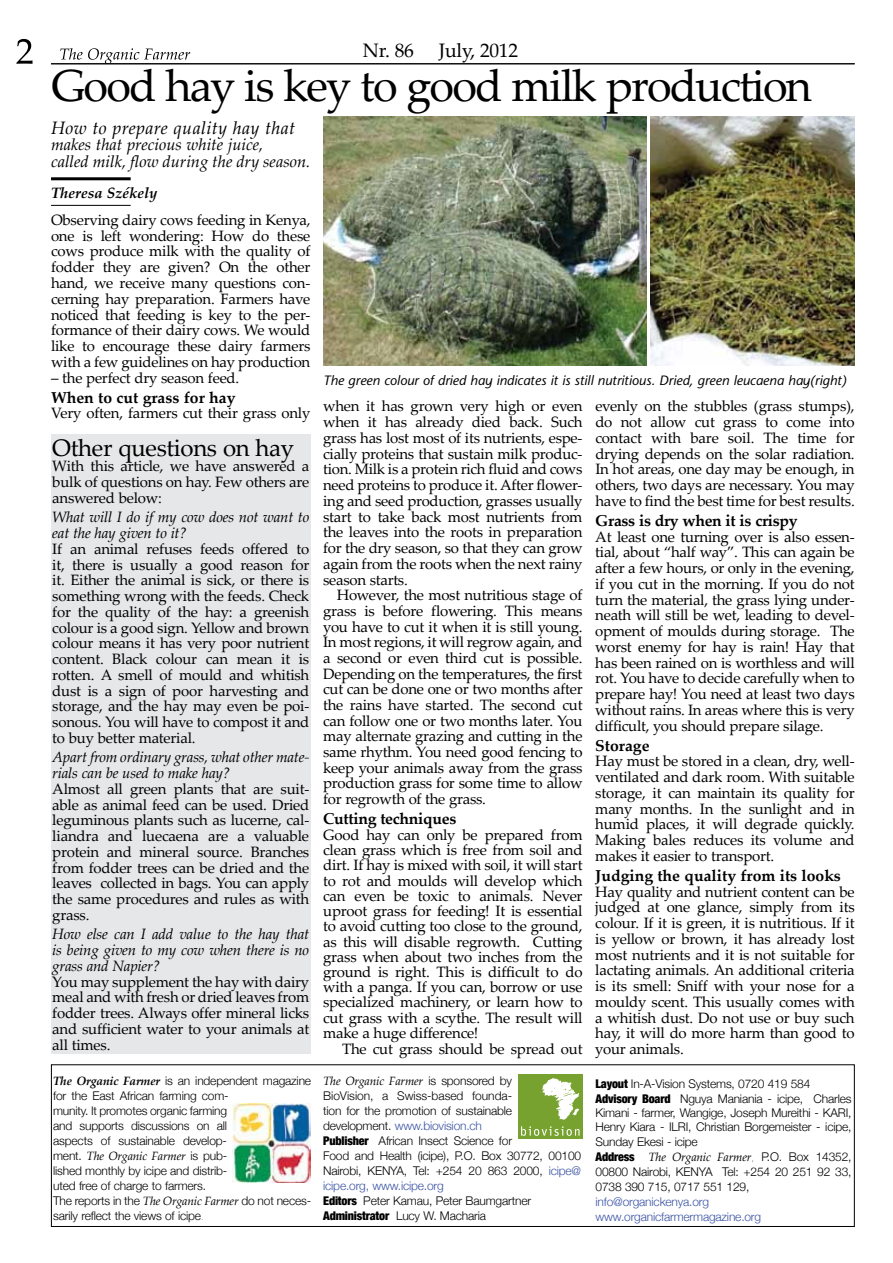
<style>
.page{position:relative;width:893px;height:1263px;background:#fff}
.page>*{position:absolute;margin:0;border:0;box-sizing:border-box;transform-origin:0 0}
.t1{font:45px "Palatino Linotype";letter-spacing:-.04em;color:#000}
.t2{font:24px "Palatino Linotype";letter-spacing:-.015em;color:#000}
.t3{font:19.5px "Palatino Linotype";letter-spacing:-.015em;color:#000}
.t4{font:italic 18px "Palatino Linotype";letter-spacing:.02em;color:#000}
.t5{font:italic 16.5px/16.5px "Palatino Linotype";color:#000}
.t6{font:700 15.75px "Palatino Linotype";color:#000}
.t7{font:700 15.75px "Palatino Linotype";letter-spacing:-.02em;color:#000}
.t8{font:15px/15.8px "Palatino Linotype";letter-spacing:-.015em;color:#000;text-align:justify}
.t9{font:italic 15px/15.8px "Palatino Linotype";letter-spacing:-.015em;color:#000}
.t10{font:italic 700 15px "Palatino Linotype";color:#000}
.t11{font:italic 500 13.5px "Ruim Stone Sans";color:#000}
.t12{font:300 12px/15px "Helvetica Neue";letter-spacing:-.015em;color:#000}
.t13{font:italic 12px "Palatino Linotype";letter-spacing:-.015em;color:#000}
.t14{font:300 12px/15px "Helvetica Neue";letter-spacing:-.015em;color:#3952a3}
.s1{font-family:"Palatino Linotype";font-weight:700;font-style:italic}
.s2{font-family:"Helvetica Neue";font-weight:300;font-style:normal}
.s3{font-family:"Palatino Linotype";font-weight:400;font-style:italic}
.s4{font-weight:200}
.s5{color:#3952a3}
.s6{font-weight:900;font-stretch:condensed}
.s7{font-family:"Helvetica Neue";font-weight:900;font-style:normal;font-stretch:condensed}
.s8{font-family:"Helvetica Neue";font-weight:200;font-style:normal}
</style>
<div class="page">
<hr style="left:51px;top:64px;width:804px;height:1px;background:#000">
<svg style="left:16px;top:39px;width:17px;height:25px"></svg>
<svg style="left:60px;top:48px;width:130px;height:16px"></svg>
<img style="left:232px;top:1104px;width:78px;height:78px">
<hr style="left:51px;top:177px;width:80px;height:3px;background:#000">
<hr style="left:51px;top:205px;width:80px;height:1px;background:#000">
<div style="left:518px;top:1074px;width:65px;height:64px;background:#78a22f"></div>
<svg style="left:521px;top:1126px;width:59px;height:10px"></svg>
<img style="left:542px;top:1077px;width:37px;height:43px">
<div style="left:51px;top:1064px;width:804px;height:163px;border:1px solid #000"></div>
<div style="left:51px;top:434px;width:259px;height:619px;background:#e6e7e8"></div>
<img style="left:323px;top:117px;width:323px;height:249px">
<img style="left:650px;top:117px;width:205px;height:249px">
<h3 class="t3" style="left:363px;top:37px;width:53px">Nr. 86</h3>
<h3 class="t3" style="left:439px;top:37px;width:81px">July, 2012</h3>
<h1 class="t1" style="left:51px;top:54px;width:763px">Good hay is key to good milk production</h1>
<p class="t4" style="left:51px;top:115px;width:246px">How to prepare quality hay that</p>
<p class="t5" style="left:51px;top:136px;width:261px">makes that precious white juice,<br>called milk, flow during the dry season.</p>
<p class="t10" style="left:51px;top:182px;width:108px">Theresa Székely</p>
<p class="t8" style="left:51px;top:211px;width:261px">Observing dairy cows feeding in Kenya, one is left wondering: How do these cows produce milk with the quality of fodder they are given? On the other hand, we receive many questions con&shy;cerning hay preparation. Farmers have noticed that feeding is key to the per&shy;formance of their dairy cows. We would like to encourage these dairy farmers with a few guidelines on hay production</p>
<p class="t8" style="left:51px;top:369px;width:190px">– the perfect dry season feed.</p>
<p class="t6" style="left:51px;top:386px;width:186px">When to cut grass for hay</p>
<p class="t8" style="left:51px;top:405px;width:261px">Very often, farmers cut their grass only</p>
<p class="t8" style="left:323px;top:398px;width:261px">when it has grown very high or even when it has already died back. Such grass has lost most of its nutrients, espe&shy;cially proteins that sustain milk produc&shy;tion. Milk is a protein rich fluid and cows need proteins to produce it. After flower&shy;ing and seed production, grasses usually start to take back most nutrients from the leaves into the roots in preparation for the dry season, so that they can grow again from the roots when the next rainy season starts.</p>
<p class="t8" style="left:323px;top:587px;width:261px;text-indent:14px">However, the most nutritious stage of grass is before flowering. This means you have to cut it when it is still young.<br>In most regions, it will regrow again, and a second or even third cut is possible.<br>Depending on the temperatures, the first cut can be done one or two months after the rains have started. The second cut can follow one or two months later. You may alternate grazing and cutting in the same rhythm. You need good fencing to keep your animals away from the grass production grass for some time to allow for regrowth of the grass.</p>
<p class="t7" style="left:323px;top:808px;width:135px">Cutting techniques</p>
<p class="t8" style="left:323px;top:827px;width:261px;line-height:15.3px">Good hay can only be prepared from clean grass which is free from soil and dirt. If hay is mixed with soil, it will start to rot and moulds will develop which can even be toxic to animals. Never uproot grass for feeding! It is essential to avoid cutting too close to the ground, as this will disable regrowth. Cutting grass when about two inches from the ground is right. This is difficult to do with a panga. If you can, borrow or use specialized machinery, or learn how to cut grass with a scythe. The result will make a huge difference!</p>
<p class="t8" style="left:342px;top:1041px;width:242px">The cut grass should be spread out</p>
<p class="t11" style="left:323px;top:372px;width:525px">The green colour of dried hay indicates it is still nutritious. Dried, green leucaena hay(right)</p>
<p class="t8" style="left:595px;top:398px;width:261px">evenly on the stubbles (grass stumps), do not allow cut grass to come into contact with bare soil. The time for drying depends on the solar radiation.<br>In hot areas, one day may be enough, in others, two days are necessary. You may have to find the best time for best results.</p>
<p class="t7" style="left:595px;top:509px;width:204px">Grass is dry when it is crispy</p>
<p class="t8" style="left:595px;top:528px;width:261px">At least one turning over is also essen&shy;tial, about “half way”. This can again be after a few hours, or only in the evening, if you cut in the morning. If you do not turn the material, the grass lying under&shy;neath will still be wet, leading to devel&shy;opment of moulds during storage. The worst enemy for hay is rain! Hay that has been rained on is worthless and will rot. You have to decide carefully when to prepare hay! You need at least two days without rains. In areas where this is very difficult, you should prepare silage.</p>
<p class="t6" style="left:595px;top:734px;width:56px">Storage</p>
<p class="t8" style="left:595px;top:753px;width:261px">Hay must be stored in a clean, dry, well&shy;ventilated and dark room. With suitable storage, it can maintain its quality for many months. In the sunlight and in humid places, it will degrade quickly.<br>Making bales reduces its volume and makes it easier to transport.</p>
<p class="t6" style="left:595px;top:864px;width:247px">Judging the quality from its looks</p>
<p class="t8" style="left:595px;top:883px;width:261px">Hay quality and nutrient content can be judged at one glance, simply from its colour. If it is green, it is nutritious. If it is yellow or brown, it has already lost most nutrients and it is not suitable for lactating animals. An additional criteria is its smell: Sniff with your nose for a mouldy scent. This usually comes with a whitish dust. Do not use or buy such hay, it will do more harm than good to your animals.</p>
<h2 class="t2" style="left:52px;top:430px;width:243px">Other questions on hay</h2>
<p class="t8" style="left:52px;top:458px;width:259px">With this article, we have answered a bulk of questions on hay. Few others are answered below:</p>
<p class="t9" style="left:52px;top:509px;width:259px">What will I do if my cow does not want to eat the hay given to it?</p>
<p class="t8" style="left:52px;top:540px;width:259px">If an animal refuses feeds offered to it, there is usually a good reason for it. Either the animal is sick, or there is something wrong with the feeds. Check for the quality of the hay: a greenish colour is a good sign. Yellow and brown colour means it has very poor nutrient content. Black colour can mean it is rotten. A smell of mould and whitish dust is a sign of poor harvesting and storage, and the hay may even be poi&shy;sonous. You will have to compost it and to buy better material.</p>
<p class="t9" style="left:52px;top:749px;width:259px">Apart from ordinary grass, what other mate&shy;rials can be used to make hay?</p>
<p class="t8" style="left:52px;top:780px;width:259px">Almost all green plants that are suit&shy;able as animal feed can be used. Dried leguminous plants such as lucerne, cal&shy;liandra and luecaena are a valuable protein and mineral source. Branches from fodder trees can be dried and the leaves collected in bags. You can apply the same procedures and rules as with grass.</p>
<p class="t9" style="left:52px;top:926px;width:258px;text-align:justify">How else can I add value to the hay that is being given to my cow when there is no grass and Napier?</p>
<p class="t8" style="left:52px;top:973px;width:259px">You may supplement the hay with dairy meal and with fresh or dried leaves from fodder trees. Always offer mineral licks and sufficient water to your animals at all times.</p>
<p class="t12" style="left:53px;top:1073px;width:260px"><span class="s1">The Organic Farmer</span> is an independent magazine for the East African farming com-<br>munity. It promotes organic farming<br>and supports discussions on all<br>aspects of sustainable develop-</p>
<p class="t13" style="left:53px;top:1148px;width:176px"><span class="s2">ment.</span> The Organic Farmer <span class="s2">is pub-</span></p>
<p class="t12" style="left:53px;top:1163px;width:259px">lished monthly by icipe and distrib-<br>uted free of charge to farmers.<br>The reports in the <span class="s3">The Organic Farmer</span> do not neces&shy;sarily reflect the views of icipe<span class="s4">.</span></p>
<p class="t13" style="left:323px;top:1073px;width:191px">The Organic Farmer <span class="s2">is sponsored by</span></p>
<p class="t12" style="left:323px;top:1088px;width:260px">BioVision, a Swiss-based founda-<br>tion for the promotion of sustainable development. <span class="s5">www.biovision.ch<br></span><span class="s6">Publisher</span> African Insect Science for<br>Food and Health (icipe), P.O. Box 30772, 00100<br>Nairobi, KENYA, Tel: +254 20 863 2000, <span class="s5">icipe@ icipe.org, www.icipe.org<br></span><span class="s6">Editors</span> Peter Kamau, Peter Baumgartner <span class="s6">Administrator</span> Lucy W. Macharia</p>
<p class="t12" style="left:595px;top:1076px;width:257px;line-height:14.5px"><span class="s6">Layout</span> In-A-Vision Systems, 0720 419 584<br><span class="s6">Advisory Board</span> Nguya Maniania - icipe, Charles Kimani - farmer, Wangige, Joseph Mureithi - KARI, Henry Kiara - ILRI, Christian Borgemeister - icipe, Sunday Ekesi - icipe</p>
<p class="t13" style="left:595px;top:1148px;width:257px"><span class="s7">Address</span> The Organic Farmer<span class="s8">,</span> <span class="s2">P.O. Box 14352,</span></p>
<p class="t12" style="left:595px;top:1164px;width:257px">00800 Nairobi, KENYA Tel: +254 20 251 92 33,<br>0738 390 715, 0717 551 129,</p>
<p class="t14" style="left:595px;top:1194px;width:167px">info@organickenya.org www.organicfarmermagazine.org</p>
</div>
